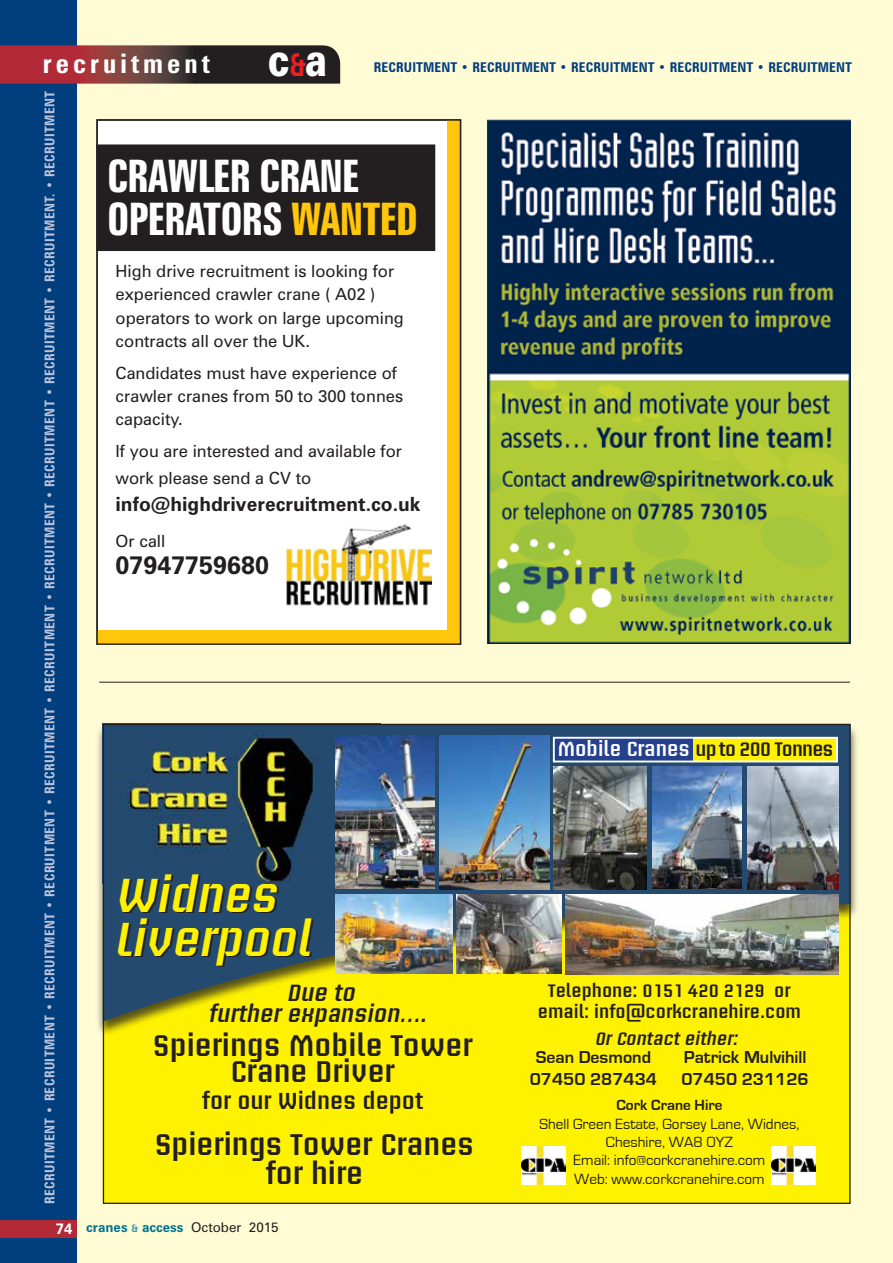
<style>
.page{position:relative;width:893px;height:1263px;background:#fffcd5}
.page>*{position:absolute;margin:0;border:0;box-sizing:border-box;transform-origin:0 0}
.t1{font:italic 600 47.25px/43.8px "Briem Akademi Std";color:#fff200}
.t2{font:900 45.9px "Zurich BT";color:#fff;scale:.79 1}
.t3{font:700 extra-condensed 44.85px/43.2px "Zurich BT";letter-spacing:-.02em;color:#fff}
.t4{font:600 29.55px/26.5px "Briem Akademi Std";color:#231f20;text-align:center}
.t5{font:700 condensed 27px "Zurich BT";letter-spacing:.15em;color:#fff}
.t6{font:700 25.2px "Zurich BT";color:#231f20}
.t7{font:italic 600 23.25px/20.4px "Briem Akademi Std";color:#231f20;text-align:center}
.t8{font:600 22.95px "Briem Akademi Std";color:#231f20}
.t9{font:700 19.65px "Zurich BT";color:#231f20}
.t10{font:600 19.35px "Briem Akademi Std";letter-spacing:-.04em;color:#231f20}
.t11{font:600 17.85px/21.5px "Briem Akademi Std";color:#231f20;text-align:center}
.t12{font:700 17.85px/21.5px "Eurostile";color:#231f20;text-align:center}
.t13{font:italic 600 17.85px "Briem Akademi Std";color:#231f20}
.t14{font:16.8px/23.4px "Zurich BT";color:#231f20}
.t15{font:15.3px/18.3px "Eurostile";color:#231f20;text-align:center}
.t16{font:700 15.3px "Eurostile";color:#231f20}
.t17{font:700 condensed 13.5px "Zurich BT";letter-spacing:.03em;color:#bbc2db}
.t18{font:700 condensed 13.5px "Zurich BT";letter-spacing:.01em;color:#003e7e}
.t19{font:700 13.5px "Zurich BT";color:#00728f}
.s1{font-weight:700;font-size:31.65px;color:#ed1d24}
.s2{color:#ffc60b}
.s3{font-size:15px;color:#fff}
.s4{font-size:10.5px;color:#3c9db6}
.s5{font-weight:400;color:#231f20}
.s6{font-size:20.1px;color:#fff}
</style>
<div class="page">
<div style="left:0;top:0;width:77px;height:1263px;background:#003e7e"></div>
<svg style="left:0;top:45px;width:340px;height:39px;background:#623032"></svg>
<div style="left:0;top:1220px;width:77px;height:17px;background:#b22a37"></div>
<hr style="left:99px;top:682px;width:751px;height:1px;background:#231f20">
<img style="left:487px;top:120px;width:363px;height:524px">
<div style="left:97px;top:120px;width:363px;height:524px;background:#fff"></div>
<div style="left:97px;top:145px;width:338px;height:105px;background:#231f20"></div>
<div style="left:96px;top:144px;width:339px;height:107px;border:1px solid #231f20"></div>
<div style="left:447px;top:120px;width:14px;height:524px;background:#ffc60b"></div>
<div style="left:97px;top:630px;width:359px;height:14px;background:#ffc60b"></div>
<img style="left:286px;top:524px;width:145px;height:82px">
<div style="left:105px;top:1037px;width:744px;height:165px;background:#fff200"></div>
<div style="left:95px;top:724px;width:764px;height:313px;background:#231f20;opacity:.75"></div>
<svg style="left:105px;top:726px;width:744px;height:295px;background:#88953c"></svg>
<img style="left:105px;top:726px;width:276px;height:157px">
<img style="left:522px;top:1146px;width:44px;height:38px">
<img style="left:772px;top:1146px;width:43px;height:38px">
<div style="left:553px;top:736px;width:142px;height:26px;background:#25408f"></div>
<div style="left:693px;top:738px;width:143px;height:23px;background:#fff200"></div>
<div style="left:553px;top:737px;width:285px;height:25px;border:2px solid #fff"></div>
<img style="left:748px;top:766px;width:90px;height:123px">
<img style="left:652px;top:767px;width:90px;height:121px">
<img style="left:335px;top:736px;width:100px;height:153px">
<img style="left:457px;top:894px;width:105px;height:80px">
<img style="left:335px;top:894px;width:118px;height:80px">
<img style="left:554px;top:767px;width:92px;height:122px">
<img style="left:566px;top:894px;width:273px;height:80px">
<img style="left:439px;top:736px;width:111px;height:153px">
<h3 class="t5" style="left:43px;top:46px;width:169px">recruitment</h3>
<h2 class="t2" style="left:268px;top:32px;width:76px">c<span class="s1">&amp;</span>a</h2>
<p class="t18" style="left:374px;top:59px;width:480px">RECRUITMENT • RECRUITMENT • RECRUITMENT • RECRUITMENT • RECRUITMENT</p>
<p class="t17" style="left:41px;top:1204px;width:1115px;rotate:-90deg">RECRUITMENT • RECRUITMENT • RECRUITMENT • RECRUITMENT • RECRUITMENT • RECRUITMENT • RECRUITMENT • RECRUITMENT • RECRUITMENT • RECRUITMENT. • RECRUITMENT</p>
<h3 class="t3" style="left:107px;top:155px;width:313px">CRAWLER CRANE<br>OPERATORS <span class="s2">WANTED</span></h3>
<p class="t14" style="left:116px;top:259px;width:290px">High drive recruitment is looking for experienced crawler crane ( A02 ) operators to work on large upcoming contracts all over the UK.</p>
<p class="t14" style="left:116px;top:361px;width:289px">Candidates must have experience of crawler cranes from 50 to 300 tonnes capacity.</p>
<p class="t14" style="left:116px;top:437px;width:288px;line-height:27.3px">If you are interested and available for work please send a CV to</p>
<p class="t9" style="left:116px;top:492px;width:306px">info@highdriverecruitment.co.uk</p>
<p class="t14" style="left:116px;top:529px;width:51px">Or call</p>
<h3 class="t6" style="left:116px;top:550px;width:155px">07947759680</h3>
<h1 class="t1" style="left:114px;top:873px;width:207px">Widnes<br>Liverpool</h1>
<h3 class="t7" style="left:208px;top:983px;width:224px">Due to<br>further expansion….</h3>
<h3 class="t4" style="left:153px;top:1032px;width:321px">Spierings Mobile Tower<br>Crane Driver</h3>
<h3 class="t8" style="left:202px;top:1088px;width:223px">for our Widnes depot</h3>
<h3 class="t4" style="left:155px;top:1130px;width:321px;line-height:29.4px">Spierings Tower Cranes for hire</h3>
<p class="t19" style="left:56px;top:1219px;width:224px"><span class="s3">74</span> cranes <span class="s4">&amp;</span> access <span class="s5">October 2015</span></p>
<p class="t10" style="left:558px;top:738px;width:277px"><span class="s6">Mobile Cranes</span> up to 200 Tonnes</p>
<p class="t11" style="left:538px;top:980px;width:265px">Telephone: 0151 420 2129 or email: info@corkcranehire.com</p>
<p class="t12" style="left:530px;top:1047px;width:129px">Sean Desmond<br>07450 287434</p>
<p class="t16" style="left:616px;top:1097px;width:108px">Cork Crane Hire</p>
<p class="t15" style="left:540px;top:1115px;width:261px">Shell Green Estate, Gorsey Lane, Widnes,<br>Cheshire, WA8 0YZ<br>Email: info@corkcranehire.com<br>Web: www.corkcranehire.com</p>
<p class="t13" style="left:595px;top:1029px;width:148px">Or Contact either:</p>
<p class="t12" style="left:681px;top:1047px;width:129px;text-align:left">Patrick Mulvihill<br>07450 231126</p>
</div>
